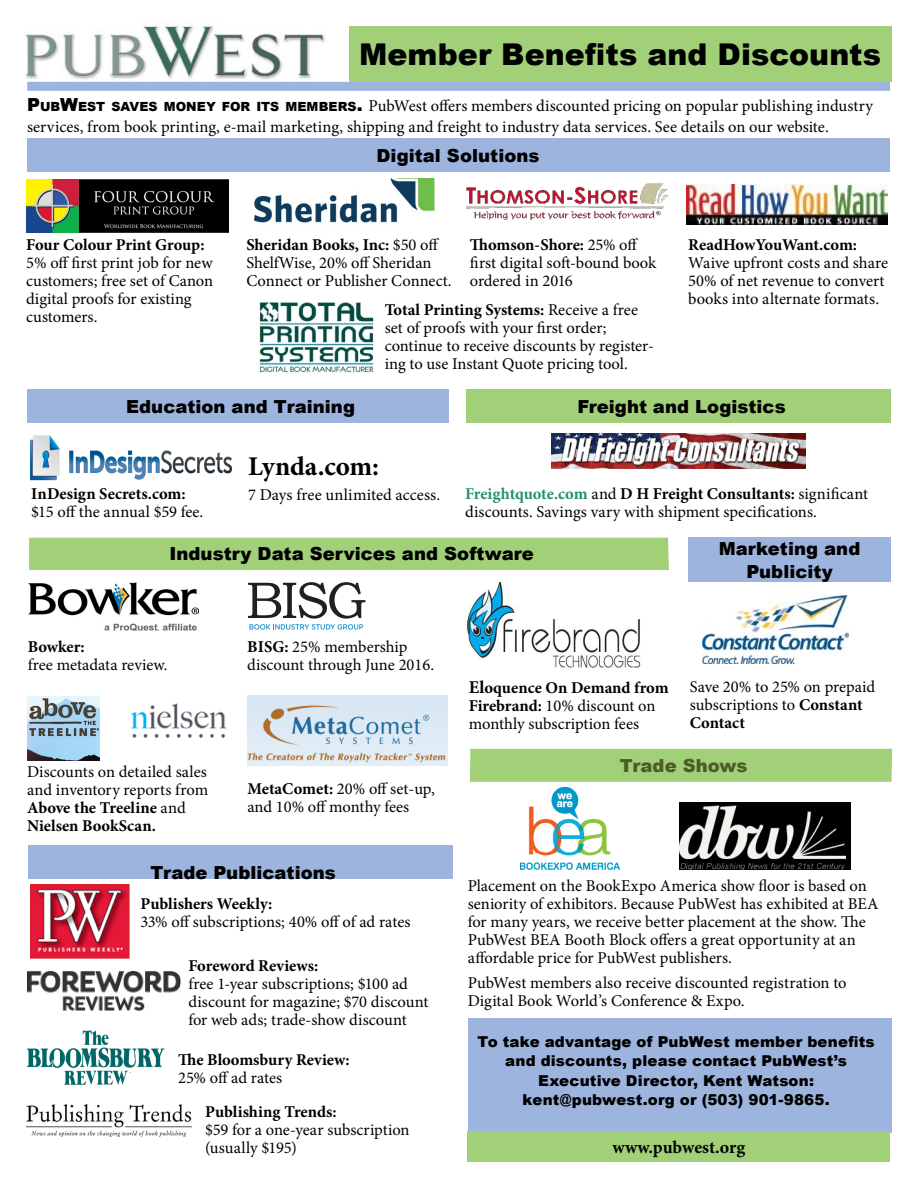
<style>
.page{position:relative;width:918px;height:1188px;background:#fff}
.page>*{position:absolute;margin:0;border:0;box-sizing:border-box;transform-origin:0 0}
.t1{font:900 30px "Arial";letter-spacing:.005em;color:#000}
.t2{font:700 27px "Minion Pro";letter-spacing:-.005em;color:#000}
.t3{font:900 18px/22.5px "Arial";letter-spacing:.005em;color:#000;text-align:center}
.t4{font:700 18px "Minion Pro";letter-spacing:-.005em;color:#000}
.t5{font:900 18px "Arial";color:#4f5c29}
.t6{font:16.5px/18px "Minion Pro";color:#000}
.t7{font:700 16.5px "Minion Pro";color:#000}
.t8{font:900 15px/19.5px "Arial";letter-spacing:.01em;color:#000;text-align:center}
.s1{font-family:"Arial";font-weight:900;font-size:18px}
.s2{font-family:"Arial";font-weight:900;font-size:12.6px}
.s3{font-weight:700}
.s4{font-weight:700;color:#23916e}
.s5{font-weight:700;font-size:18px}
</style>
<div class="page">
<img style="left:28px;top:696px;width:71px;height:64px">
<img style="left:521px;top:788px;width:99px;height:82px">
<img style="left:703px;top:595px;width:146px;height:69px">
<img style="left:131px;top:703px;width:96px;height:35px">
<img style="left:32px;top:886px;width:96px;height:71px">
<div style="left:30px;top:884px;width:100px;height:75px;border:1px solid #d2232a"></div>
<img style="left:26px;top:1105px;width:166px;height:32px">
<img style="left:25px;top:25px;width:309px;height:57px">
<img style="left:687px;top:185px;width:201px;height:39px">
<img style="left:467px;top:183px;width:202px;height:37px">
<img style="left:552px;top:433px;width:253px;height:36px">
<img style="left:254px;top:178px;width:181px;height:45px">
<div style="left:680px;top:802px;width:171px;height:68px;background:#000"></div>
<img style="left:680px;top:805px;width:166px;height:65px">
<img style="left:26px;top:1030px;width:139px;height:55px">
<div style="left:27px;top:138px;width:862px;height:34px;background:#9db4de"></div>
<img style="left:26px;top:180px;width:203px;height:52px">
<img style="left:30px;top:435px;width:201px;height:46px">
<div style="left:349px;top:26px;width:542px;height:56px;background:#a1d078"></div>
<div style="left:27px;top:82px;width:863px;height:9px;background:#9db4de"></div>
<div style="left:27px;top:389px;width:422px;height:34px;background:#9db4de"></div>
<div style="left:466px;top:389px;width:425px;height:34px;background:#a1d078"></div>
<div style="left:29px;top:538px;width:640px;height:32px;background:#a1d078"></div>
<img style="left:28px;top:582px;width:171px;height:49px">
<div style="left:688px;top:538px;width:203px;height:44px;background:#9db4de"></div>
<div style="left:28px;top:846px;width:424px;height:33px;background:#9db4de"></div>
<div style="left:470px;top:749px;width:422px;height:33px;background:#a1d078"></div>
<div style="left:468px;top:1019px;width:423px;height:114px;background:#9db4de"></div>
<img style="left:26px;top:971px;width:154px;height:39px">
<div style="left:468px;top:1131px;width:422px;height:30px;background:#a1d078"></div>
<img style="left:247px;top:695px;width:201px;height:70px">
<svg style="left:248px;top:582px;width:117px;height:48px"></svg>
<img style="left:259px;top:303px;width:115px;height:71px">
<img style="left:467px;top:582px;width:174px;height:86px">
<h1 class="t1" style="left:359px;top:32px;width:524px">Member Benefits and Discounts</h1>
<p class="t6" style="left:27px;top:96px;width:847px;line-height:21px"><span class="s1">P</span><span class="s2">UB</span><span class="s1">W</span><span class="s2">EST SAVES MONEY FOR ITS MEMBERS</span><span class="s1">.</span> PubWest offers members discounted pricing on popular publishing industry services, from book printing, e-mail marketing, shipping and freight to industry data services. See details on our website.</p>
<p class="t7" style="left:26px;top:233px;width:180px">Four Colour Print Group:</p>
<p class="t6" style="left:26px;top:254px;width:189px">5% off first print job for new customers; free set of Canon digital proofs for existing customers.</p>
<p class="t3" style="left:376px;top:143px;width:165px">Digital Solutions</p>
<p class="t6" style="left:246px;top:236px;width:207px"><span class="s3">Sheridan Books, Inc:</span> $50 off<br>ShelfWise, 20% off Sheridan<br>Connect or Publisher Connect.</p>
<p class="t7" style="left:688px;top:233px;width:170px">ReadHowYouWant.com:</p>
<p class="t6" style="left:470px;top:236px;width:188px"><span class="s3">Thomson-Shore:</span> 25% off first digital soft-bound book ordered in 2016</p>
<p class="t6" style="left:688px;top:254px;width:201px">Waive upfront costs and share<br>50% of net revenue to convert books into alternate formats.</p>
<p class="t6" style="left:385px;top:301px;width:271px"><span class="s3">Total Printing Systems:</span> Receive a free set of proofs with your first order; continue to receive discounts by register&shy;ing to use Instant Quote pricing tool.</p>
<p class="t3" style="left:126px;top:394px;width:230px">Education and Training</p>
<p class="t3" style="left:577px;top:394px;width:210px">Freight and Logistics</p>
<h2 class="t2" style="left:248px;top:448px;width:133px">Lynda.com:</h2>
<p class="t6" style="left:248px;top:486px;width:194px">7 Days free unlimited access.</p>
<p class="t6" style="left:465px;top:485px;width:405px"><span class="s4">Freightquote.com</span> and <span class="s3">D H Freight Consultants:</span> significant discounts. Savings vary with shipment specifications.</p>
<p class="t3" style="left:169px;top:542px;width:366px">Industry Data Services and Software</p>
<p class="t7" style="left:31px;top:483px;width:156px">InDesign Secrets.com:</p>
<p class="t6" style="left:31px;top:503px;width:174px">$15 off the annual $59 fee.</p>
<p class="t3" style="left:719px;top:537px;width:143px">Marketing and<br>Publicity</p>
<p class="t7" style="left:28px;top:635px;width:58px">Bowker:</p>
<p class="t6" style="left:28px;top:656px;width:141px">free metadata review.</p>
<p class="t6" style="left:27px;top:763px;width:183px">Discounts on detailed sales and inventory reports from<br><span class="s3">Above the Treeline</span> and<br><span class="s3">Nielsen BookScan.</span></p>
<p class="t6" style="left:247px;top:638px;width:188px"><span class="s3">BISG:</span> 25% membership discount through June 2016.</p>
<p class="t6" style="left:247px;top:780px;width:189px"><span class="s3">MetaComet:</span> 20% off set-up, and 10% off monthy fees</p>
<p class="t3" style="left:150px;top:861px;width:187px">Trade Publications</p>
<p class="t7" style="left:140px;top:893px;width:133px">Publishers Weekly:</p>
<p class="t6" style="left:140px;top:913px;width:272px">33% off subscriptions; 40% off of ad rates</p>
<p class="t7" style="left:188px;top:954px;width:131px">Foreword Reviews:</p>
<p class="t6" style="left:188px;top:974px;width:242px">free 1-year subscriptions; $100 ad discount for magazine; $70 discount for web ads; trade-show discount</p>
<p class="t7" style="left:178px;top:1048px;width:173px">The Bloomsbury Review:</p>
<p class="t6" style="left:178px;top:1069px;width:106px">25% off ad rates</p>
<p class="t7" style="left:205px;top:1100px;width:133px">Publishing Trends:</p>
<p class="t6" style="left:205px;top:1120px;width:206px">$59 for a one-year subscription (usually $195)</p>
<p class="t6" style="left:469px;top:679px;width:201px"><span class="s5">El</span><span class="s3">oquence On Demand from<br>Firebrand:</span> 10% discount on monthly subscription fees</p>
<p class="t6" style="left:690px;top:678px;width:187px">Save 20% to 25% on prepaid subscriptions to <span class="s3">Constant<br>Contact</span></p>
<p class="t5" style="left:620px;top:752px;width:129px">Trade Shows</p>
<p class="t6" style="left:468px;top:877px;width:412px">Placement on the BookExpo America show floor is based on seniority of exhibitors. Because PubWest has exhibited at BEA for many years, we receive better placement at the show. The PubWest BEA Booth Block offers a great opportunity at an affordable price for PubWest publishers.</p>
<p class="t6" style="left:468px;top:974px;width:380px">PubWest members also receive discounted registration to<br>Digital Book World’s Conference &amp; Expo.</p>
<p class="t8" style="left:478px;top:1031px;width:399px">To take advantage of PubWest member benefits and discounts, please contact PubWest’s Executive Director, Kent Watson: kent@pubwest.org or (503) 901-9865.</p>
<p class="t4" style="left:613px;top:1134px;width:134px">www.pubwest.org</p>
</div>
